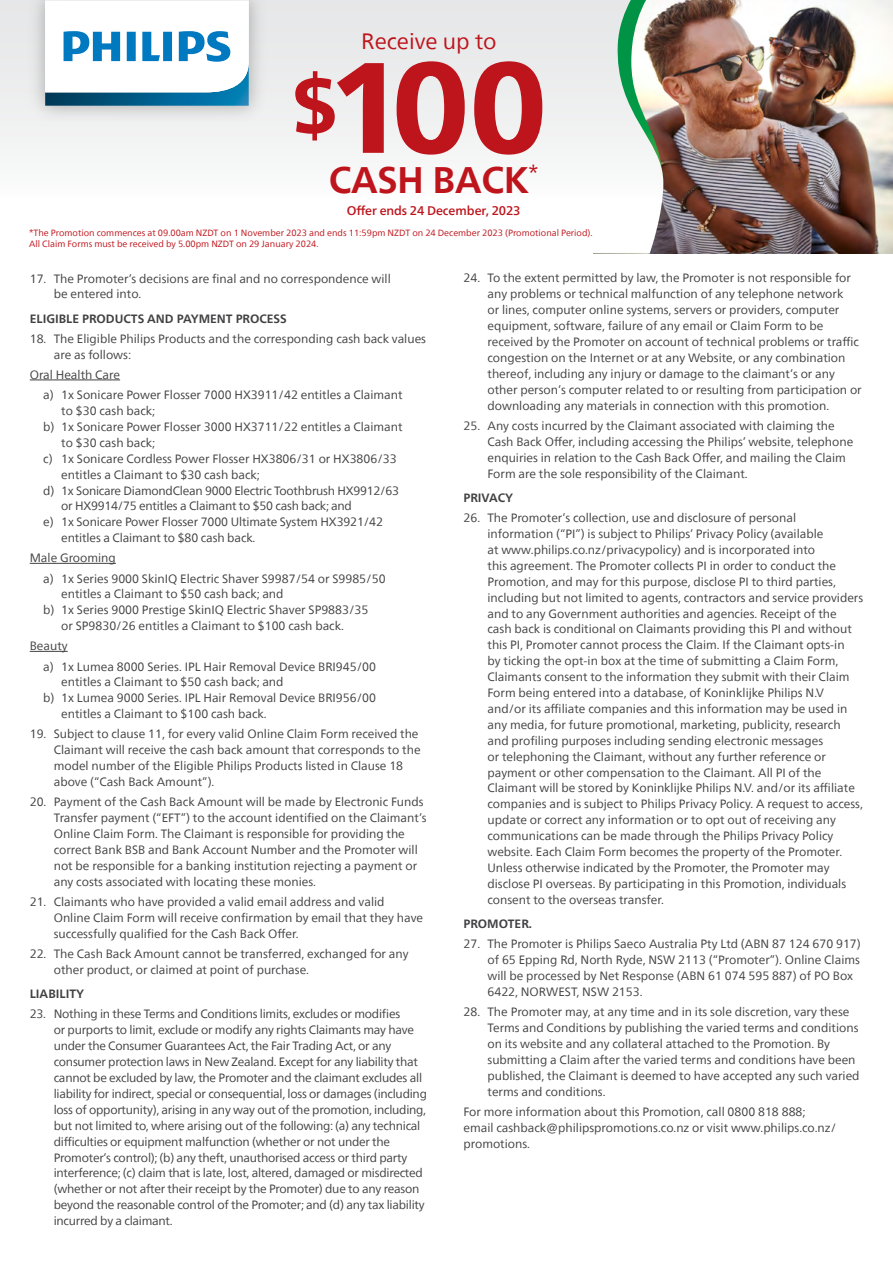
<style>
.page{position:relative;width:893px;height:1263px;background:#fff}
.page>*{position:absolute;margin:0;border:0;box-sizing:border-box;transform-origin:0 0}
.t1{font:800 128.55px "Neue Frutiger World";color:#be141b}
.t2{font:700 36.75px "Neue Frutiger World";letter-spacing:-.01em;color:#be141b}
.t3{font:22.2px "Neue Frutiger World";color:#be141b}
.t4{font:500 12.45px "Neue Frutiger World";letter-spacing:-.01em;color:#be141b}
.t5{font:12px/15.9px "Neue Frutiger World";color:#414042}
.t6{font:12px/15.9px "Neue Frutiger World";letter-spacing:-.02em;color:#414042}
.t7{font:700 12px "Neue Frutiger World";color:#414042}
.t8{font:9px/10.8px "Neue Frutiger World";color:#be141b}
</style>
<div class="page">
<img style="left:663px;top:0;width:230px;height:253px">
<svg style="left:0;top:0;width:663px;height:253px"></svg>
<img style="left:21px;top:0;width:252px;height:121px">
<svg style="left:45px;top:1px;width:204px;height:105px"></svg>
<hr style="left:30px;top:380px;width:90px;height:1px;background:#414042">
<hr style="left:30px;top:563px;width:86px;height:1px;background:#414042">
<hr style="left:30px;top:651px;width:38px;height:1px;background:#414042">
<h3 class="t3" style="left:361px;top:24px;width:137px">Receive up to</h3>
<h1 class="t1" style="left:291px;top:33px;width:257px"><sup>$</sup>100</h1>
<h2 class="t2" style="left:329px;top:148px;width:211px">CASH BACK<sup>*</sup></h2>
<p class="t4" style="left:347px;top:201px;width:175px">Offer ends 24 December, 2023</p>
<p class="t8" style="left:29px;top:228px;width:565px">*The Promotion commences at 09.00am NZDT on 1 November 2023 and ends 11:59pm NZDT on 24 December 2023 (Promotional Period).<br>All Claim Forms must be received by 5.00pm NZDT on 29 January 2024.</p>
<p class="t5" style="left:54px;top:270px;width:338px;text-indent:-24px">17. The Promoter’s decisions are final and no correspondence will be entered into.</p>
<p class="t7" style="left:30px;top:308px;width:259px">ELIGIBLE PRODUCTS AND PAYMENT PROCESS</p>
<p class="t5" style="left:54px;top:331px;width:374px;text-indent:-24px">18. The Eligible Philips Products and the corresponding cash back values are as follows:</p>
<p class="t5" style="left:43px;top:365px;width:361px;line-height:20.1px;text-indent:-14px">Oral Health Care<br>a) 1x Sonicare Power Flosser 7000 HX3911/42 entitles a Claimant</p>
<p class="t5" style="left:61px;top:403px;width:96px">to $30 cash back;</p>
<p class="t5" style="left:43px;top:419px;width:361px">b) 1x Sonicare Power Flosser 3000 HX3711/22 entitles a Claimant</p>
<p class="t5" style="left:61px;top:435px;width:96px">to $30 cash back;</p>
<p class="t5" style="left:43px;top:451px;width:355px">c) 1x Sonicare Cordless Power Flosser HX3806/31 or HX3806/33</p>
<p class="t5" style="left:61px;top:467px;width:200px">entitles a Claimant to $30 cash back;</p>
<p class="t6" style="left:43px;top:483px;width:357px">d) 1x Sonicare DiamondClean 9000 Electric Toothbrush HX9912/63</p>
<p class="t6" style="left:61px;top:498px;width:292px">or HX9914/75 entitles a Claimant to $50 cash back; and</p>
<p class="t5" style="left:43px;top:514px;width:341px">e) 1x Sonicare Power Flosser 7000 Ultimate System HX3921/42</p>
<p class="t5" style="left:61px;top:530px;width:196px">entitles a Claimant to $80 cash back.</p>
<p class="t5" style="left:43px;top:548px;width:344px;line-height:20.1px;text-indent:-14px">Male Grooming<br>a) 1x Series 9000 SkinIQ Electric Shaver S9987/54 or S9985/50</p>
<p class="t5" style="left:61px;top:586px;width:224px">entitles a Claimant to $50 cash back; and</p>
<p class="t5" style="left:43px;top:602px;width:327px">b) 1x Series 9000 Prestige SkinIQ Electric Shaver SP9883/35</p>
<p class="t5" style="left:61px;top:618px;width:284px">or SP9830/26 entitles a Claimant to $100 cash back.</p>
<p class="t5" style="left:43px;top:636px;width:334px;line-height:20.1px;text-indent:-14px">Beauty<br>a) 1x Lumea 8000 Series. IPL Hair Removal Device BRI945/00</p>
<p class="t5" style="left:61px;top:674px;width:224px">entitles a Claimant to $50 cash back; and</p>
<p class="t5" style="left:43px;top:690px;width:334px">b) 1x Lumea 9000 Series. IPL Hair Removal Device BRI956/00</p>
<p class="t5" style="left:61px;top:706px;width:207px">entitles a Claimant to $100 cash back.</p>
<p class="t5" style="left:54px;top:726px;width:368px;text-indent:-24px">19. Subject to clause 11, for every valid Online Claim Form received the Claimant will receive the cash back amount that corresponds to the model number of the Eligible Philips Products listed in Clause 18 above (“Cash Back Amount”).</p>
<p class="t5" style="left:54px;top:794px;width:374px;text-indent:-24px">20. Payment of the Cash Back Amount will be made by Electronic Funds Transfer payment (“EFT”) to the account identified on the Claimant’s Online Claim Form. The Claimant is responsible for providing the correct Bank BSB and Bank Account Number and the Promoter will not be responsible for a banking institution rejecting a payment or any costs associated with locating these monies.</p>
<p class="t5" style="left:54px;top:894px;width:371px;text-indent:-24px">21. Claimants who have provided a valid email address and valid<br>Online Claim Form will receive confirmation by email that they have successfully qualified for the Cash Back Offer.</p>
<p class="t5" style="left:54px;top:946px;width:356px;text-indent:-24px">22. The Cash Back Amount cannot be transferred, exchanged for any other product, or claimed at point of purchase.</p>
<p class="t7" style="left:30px;top:983px;width:56px">LIABILITY</p>
<p class="t6" style="left:54px;top:1006px;width:375px;text-indent:-24px">23. Nothing in these Terms and Conditions limits, excludes or modifies<br>or purports to limit, exclude or modify any rights Claimants may have under the Consumer Guarantees Act, the Fair Trading Act, or any consumer protection laws in New Zealand. Except for any liability that cannot be excluded by law, the Promoter and the claimant excludes all liability for indirect, special or consequential, loss or damages (including loss of opportunity), arising in any way out of the promotion, including, but not limited to, where arising out of the following: (a) any technical difficulties or equipment malfunction (whether or not under the Promoter’s control); (b) any theft, unauthorised access or third party interference; (c) claim that is late, lost, altered, damaged or misdirected (whether or not after their receipt by the Promoter) due to any reason beyond the reasonable control of the Promoter; and (d) any tax liability incurred by a claimant.</p>
<p class="t5" style="left:487px;top:270px;width:376px;text-indent:-24px">24. To the extent permitted by law, the Promoter is not responsible for any problems or technical malfunction of any telephone network<br>or lines, computer online systems, servers or providers, computer equipment, software, failure of any email or Claim Form to be received by the Promoter on account of technical problems or traffic congestion on the Internet or at any Website, or any combination thereof, including any injury or damage to the claimant’s or any other person’s computer related to or resulting from participation or downloading any materials in connection with this promotion.</p>
<p class="t5" style="left:487px;top:418px;width:367px;text-indent:-24px">25. Any costs incurred by the Claimant associated with claiming the Cash Back Offer, including accessing the Philips’ website, telephone enquiries in relation to the Cash Back Offer, and mailing the Claim Form are the sole responsibility of the Claimant.</p>
<p class="t7" style="left:463px;top:487px;width:51px">PRIVACY</p>
<p class="t5" style="left:487px;top:510px;width:377px;text-indent:-24px">26. The Promoter’s collection, use and disclosure of personal information (“PI”) is subject to Philips’ Privacy Policy (available<br>at www.philips.co.nz/privacypolicy) and is incorporated into<br>this agreement. The Promoter collects PI in order to conduct the Promotion, and may for this purpose, disclose PI to third parties, including but not limited to agents, contractors and service providers and to any Government authorities and agencies. Receipt of the cash back is conditional on Claimants providing this PI and without this PI, Promoter cannot process the Claim. If the Claimant opts-in<br>by ticking the opt-in box at the time of submitting a Claim Form, Claimants consent to the information they submit with their Claim Form being entered into a database, of Koninklijke Philips N.V and/or its affiliate companies and this information may be used in any media, for future promotional, marketing, publicity, research and profiling purposes including sending electronic messages<br>or telephoning the Claimant, without any further reference or payment or other compensation to the Claimant. All PI of the Claimant will be stored by Koninklijke Philips N.V. and/or its affiliate companies and is subject to Philips Privacy Policy. A request to access, update or correct any information or to opt out of receiving any communications can be made through the Philips Privacy Policy website. Each Claim Form becomes the property of the Promoter.<br>Unless otherwise indicated by the Promoter, the Promoter may disclose PI overseas. By participating in this Promotion, individuals consent to the overseas transfer.</p>
<p class="t7" style="left:463px;top:913px;width:70px">PROMOTER.</p>
<p class="t5" style="left:487px;top:936px;width:375px;text-indent:-24px">27. The Promoter is Philips Saeco Australia Pty Ltd (ABN 87 124 670 917) of 65 Epping Rd, North Ryde, NSW 2113 (“Promoter”). Online Claims will be processed by Net Response (ABN 61 074 595 887) of PO Box 6422, NORWEST, NSW 2153.</p>
<p class="t5" style="left:487px;top:1004px;width:374px;text-indent:-24px">28. The Promoter may, at any time and in its sole discretion, vary these Terms and Conditions by publishing the varied terms and conditions on its website and any collateral attached to the Promotion. By submitting a Claim after the varied terms and conditions have been published, the Claimant is deemed to have accepted any such varied terms and conditions.</p>
<p class="t5" style="left:463px;top:1104px;width:374px">For more information about this Promotion, call 0800 818 888; email cashback@philipspromotions.co.nz or visit www.philips.co.nz/ promotions.</p>
</div>
